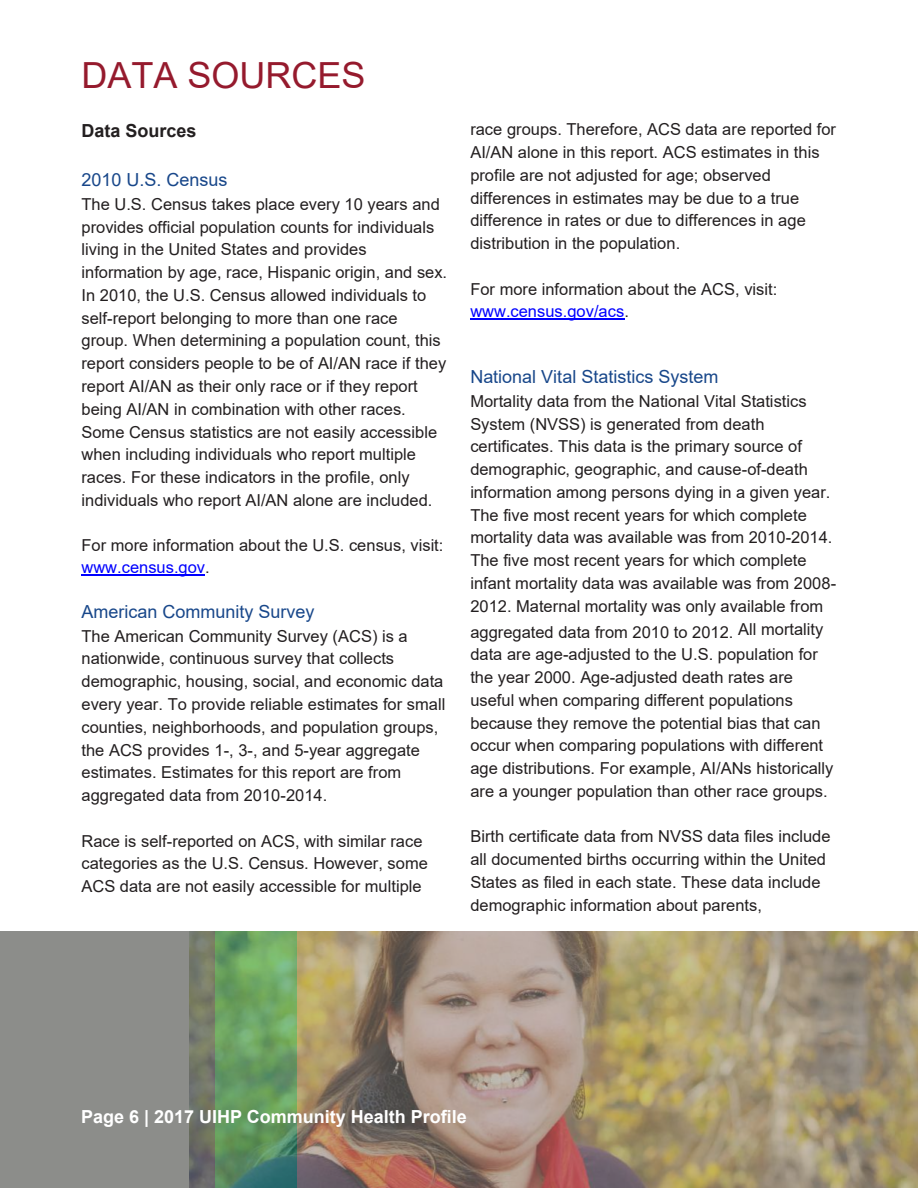
<style>
.page{position:relative;width:918px;height:1188px;background:#fff}
.page>*{position:absolute;margin:0;border:0;box-sizing:border-box;transform-origin:0 0}
.t1{font:36px "Arial";color:#951a2d}
.t2{font:18px "Arial";color:#18478a}
.t3{font:700 18px "Arial";color:#fff}
.t4{font:700 18px "Arial";color:#231f20}
.t5{font:16.5px/22.8px "Arial";color:#231f20}
.s1{color:#00f}
</style>
<div class="page">
<div style="left:0;top:932px;width:918px;height:256px;background:#8c8d8a"></div>
<img style="left:189px;top:932px;width:728px;height:256px">
<hr style="left:82px;top:575px;width:123px;height:1px;background:#00f">
<hr style="left:470px;top:318px;width:154px;height:1px;background:#00f">
<h1 class="t1" style="left:82px;top:51px;width:286px">DATA SOURCES</h1>
<p class="t4" style="left:82px;top:118px;width:117px">Data Sources</p>
<p class="t2" style="left:82px;top:168px;width:147px">2010 U.S. Census</p>
<p class="t5" style="left:82px;top:192px;width:367px">The U.S. Census takes place every 10 years and provides official population counts for individuals living in the United States and provides information by age, race, Hispanic origin, and sex.<br>In 2010, the U.S. Census allowed individuals to self-report belonging to more than one race group. When determining a population count, this report considers people to be of AI/AN race if they report AI/AN as their only race or if they report being AI/AN in combination with other races.<br>Some Census statistics are not easily accessible when including individuals who report multiple races. For these indicators in the profile, only individuals who report AI/AN alone are included.</p>
<p class="t5" style="left:82px;top:535px;width:363px;line-height:21.8px">For more information about the U.S. census, visit: <span class="s1">www.census.gov</span>.</p>
<p class="t2" style="left:82px;top:599px;width:234px">American Community Survey</p>
<p class="t5" style="left:82px;top:624px;width:365px">The American Community Survey (ACS) is a nationwide, continuous survey that collects demographic, housing, social, and economic data every year. To provide reliable estimates for small counties, neighborhoods, and population groups, the ACS provides 1-, 3-, and 5-year aggregate estimates. Estimates for this report are from aggregated data from 2010-2014.</p>
<p class="t5" style="left:82px;top:829px;width:348px">Race is self-reported on ACS, with similar race categories as the U.S. Census. However, some<br>ACS data are not easily accessible for multiple</p>
<p class="t5" style="left:470px;top:118px;width:367px">race groups. Therefore, ACS data are reported for AI/AN alone in this report. ACS estimates in this profile are not adjusted for age; observed differences in estimates may be due to a true difference in rates or due to differences in age distribution in the population.</p>
<p class="t5" style="left:470px;top:278px;width:309px;line-height:21.8px">For more information about the ACS, visit: <span class="s1">www.census.gov/acs</span>.</p>
<p class="t2" style="left:470px;top:365px;width:250px">National Vital Statistics System</p>
<p class="t5" style="left:470px;top:390px;width:368px">Mortality data from the National Vital Statistics System (NVSS) is generated from death certificates. This data is the primary source of demographic, geographic, and cause-of-death information among persons dying in a given year.<br>The five most recent years for which complete mortality data was available was from 2010-2014.<br>The five most recent years for which complete infant mortality data was available was from 2008- 2012. Maternal mortality was only available from</p>
<p class="t5" style="left:470px;top:620px;width:365px">aggregated data from 2010 to 2012. All mortality data are age-adjusted to the U.S. population for the year 2000. Age-adjusted death rates are useful when comparing different populations because they remove the potential bias that can occur when comparing populations with different age distributions. For example, AI/ANs historically are a younger population than other race groups.</p>
<p class="t5" style="left:470px;top:825px;width:362px">Birth certificate data from NVSS data files include all documented births occurring within the United States as filed in each state. These data include demographic information about parents,</p>
<p class="t3" style="left:81px;top:1104px;width:387px">Page 6 | 2017 UIHP Community Health Profile</p>
</div>
